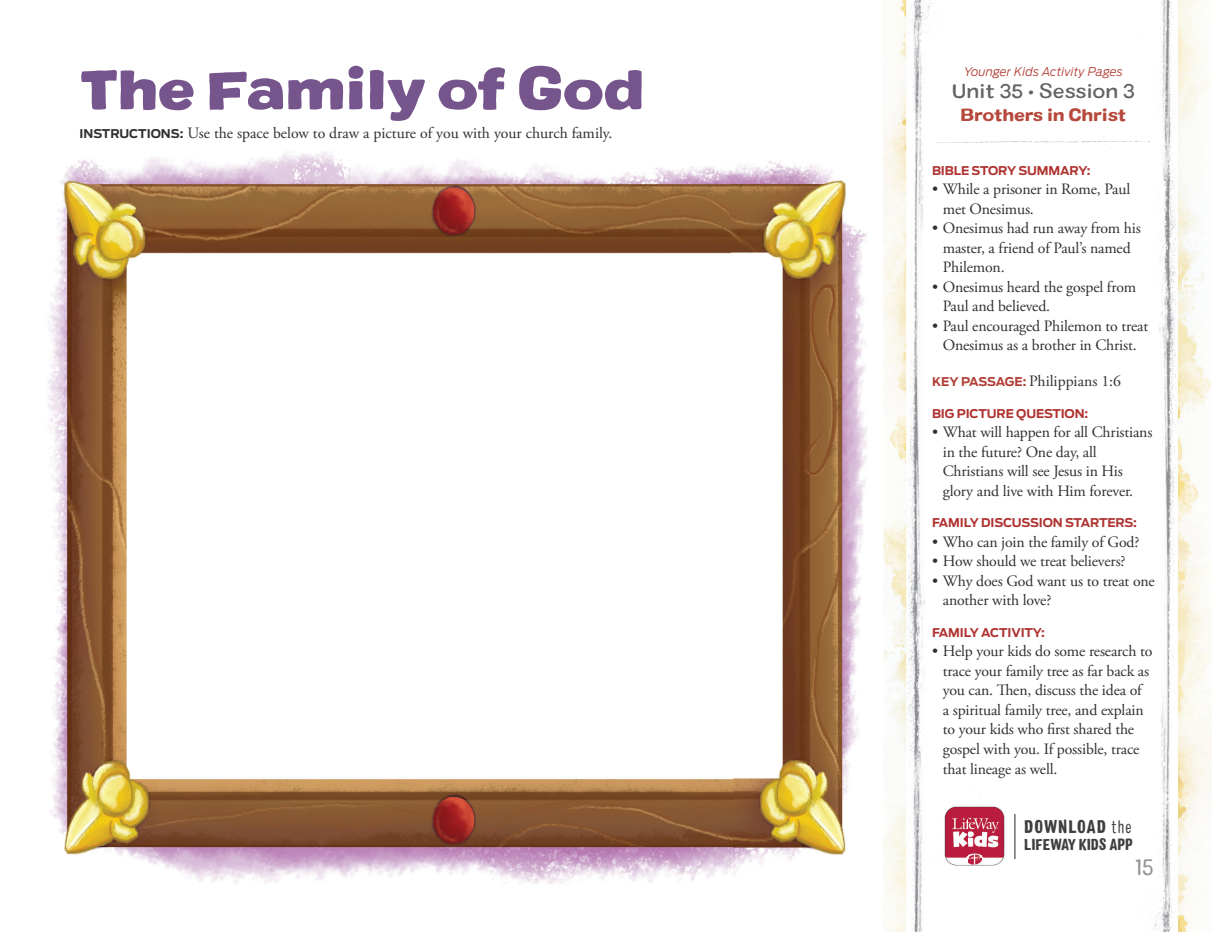
<style>
.page{position:relative;width:1229px;height:932px;background:#fff}
.page>*{position:absolute;margin:0;border:0;box-sizing:border-box;transform-origin:0 0}
.t1{font:900 expanded 54px "Colby";letter-spacing:-.025em;color:#76548c}
.t2{font:22.5px "Colby St Reg";color:#939598}
.t3{font:500 expanded 19.5px "Colby";color:#636366}
.t4{font:900 condensed 18.15px "Colby";letter-spacing:.06em;color:#3e3e3f}
.t5{font:16.5px "Colby Ex Bld";letter-spacing:-.015em;color:#b6493b}
.t6{font:15.75px/19.5px "Adobe Garamond Pro";letter-spacing:-.01em;color:#312f30}
.t7{font:900 condensed 15.75px "Colby";color:#3e3e3f}
.t8{font:700 12px "Antenna";letter-spacing:-.01em;color:#af3331}
.t9{font:italic 300 12px "Antenna";letter-spacing:.01em;color:#b23e36}
.s1{font-family:"Antenna";font-weight:700;font-size:12px}
.s2{font-family:"Antenna";font-weight:700;font-size:12px;color:#b23e36}
.s3{font-weight:300}
</style>
<div class="page">
<img style="left:1103px;top:0;width:108px;height:932px">
<img style="left:883px;top:0;width:98px;height:932px">
<img style="left:48px;top:151px;width:819px;height:733px">
<img style="left:940px;top:802px;width:65px;height:67px">
<hr style="left:1014px;top:814px;width:1px;height:45px;background:#231f20">
<svg style="left:935px;top:141px;width:216px;height:2px"></svg>
<h1 class="t1" style="left:80px;top:52px;width:567px">The Family of God</h1>
<p class="t6" style="left:80px;top:124px;width:534px"><span class="s1">INSTRUCTIONS:</span> Use the space below to draw a picture of you with your church family.</p>
<p class="t9" style="left:964px;top:63px;width:160px">Younger Kids Activity Pages</p>
<p class="t3" style="left:952px;top:79px;width:184px">Unit 35 • Session 3</p>
<p class="t5" style="left:960px;top:104px;width:168px">Brothers in Christ</p>
<p class="t8" style="left:932px;top:163px;width:160px">BIBLE STORY SUMMARY:</p>
<p class="t6" style="left:942px;top:180px;width:189px;text-indent:-11px">• While a prisoner in Rome, Paul met Onesimus.</p>
<p class="t6" style="left:942px;top:219px;width:199px;text-indent:-11px">• Onesimus had run away from his master, a friend of Paul’s named<br>Philemon.</p>
<p class="t6" style="left:942px;top:277px;width:195px;text-indent:-11px">• Onesimus heard the gospel from<br>Paul and believed.</p>
<p class="t6" style="left:932px;top:316px;width:218px;text-align:center">• Paul encouraged Philemon to treat<br>Onesimus as a brother in Christ.</p>
<p class="t6" style="left:932px;top:372px;width:190px"><span class="s2">KEY PASSAGE:</span> Philippians 1:6</p>
<p class="t8" style="left:932px;top:406px;width:158px">BIG PICTURE QUESTION:</p>
<p class="t6" style="left:942px;top:423px;width:211px;text-indent:-11px">• What will happen for all Christians in the future? One day, all<br>Christians will see Jesus in His glory and live with Him forever.</p>
<p class="t8" style="left:932px;top:516px;width:206px">FAMILY DISCUSSION STARTERS:</p>
<p class="t6" style="left:932px;top:532px;width:209px">• Who can join the family of God?</p>
<p class="t6" style="left:932px;top:552px;width:195px">• How should we treat believers?</p>
<p class="t6" style="left:942px;top:571px;width:213px;text-indent:-11px">• Why does God want us to treat one another with love?</p>
<p class="t8" style="left:932px;top:625px;width:114px">FAMILY ACTIVITY:</p>
<p class="t6" style="left:942px;top:642px;width:211px;text-indent:-11px">• Help your kids do some research to trace your family tree as far back as you can.</p>
<p class="t6" style="left:942px;top:681px;width:202px;text-indent:70px">en, discuss the idea of a spiritual family tree, and explain to your kids who first shared the gospel with you. If possible, trace that lineage as well.</p>
<p class="t4" style="left:1024px;top:815px;width:109px">DOWNLOAD <span class="s3">the</span></p>
<p class="t7" style="left:1024px;top:834px;width:110px">LIFEWAY KIDS APP</p>
<h2 class="t2" style="left:1134px;top:853px;width:20px">15</h2>
</div>
